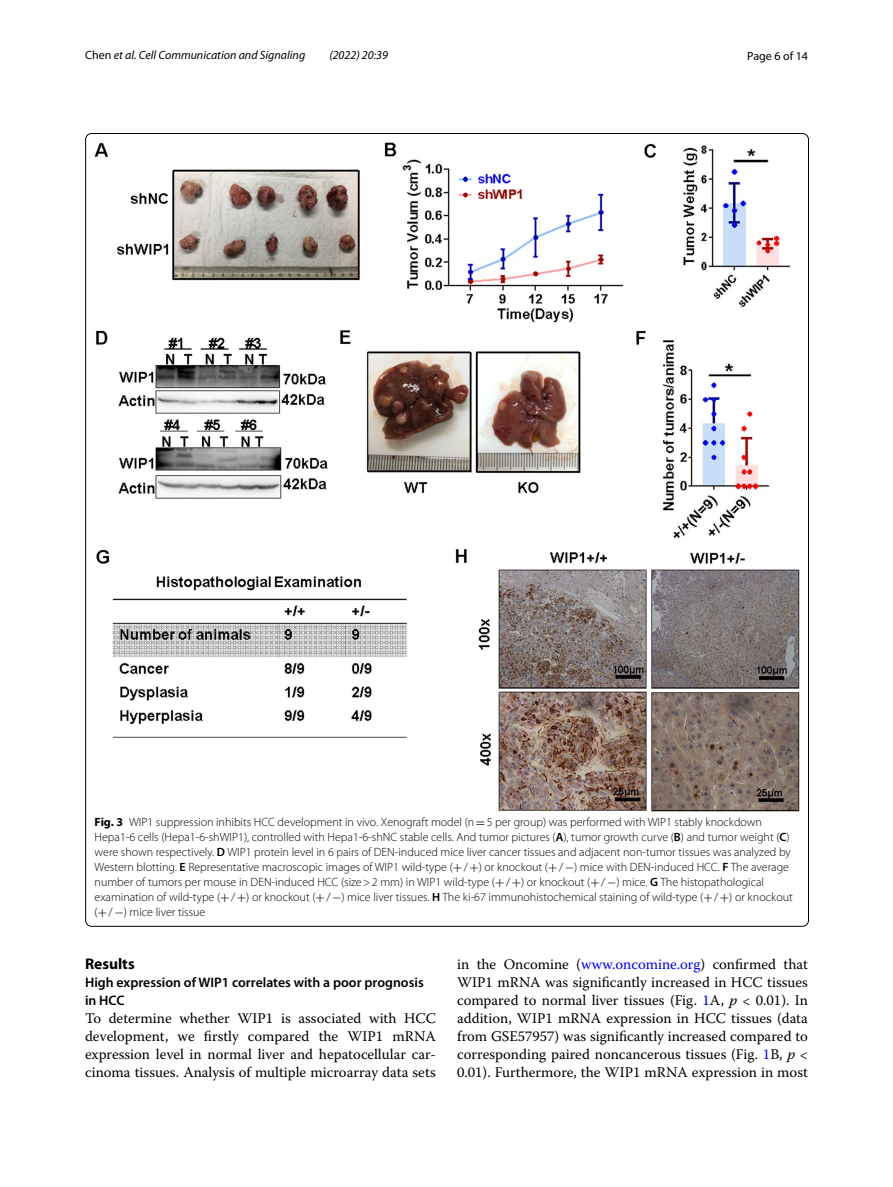
<style>
.page{position:relative;width:893px;height:1187px;background:#fff}
.page>*{position:absolute;margin:0;border:0;box-sizing:border-box;transform-origin:0 0}
.t1{font:700 15.45px "Myriad Pro";color:#000}
.t2{font:14.7px/18px "Warnock Pro";color:#000;text-align:justify}
.t3{font:600 13.8px/18px "Myriad Pro";color:#000}
.t4{font:300 12px/15px "Myriad Pro";color:#000}
.t5{font:italic 12px "Myriad Pro";color:#000}
.t6{font:12px "Myriad Pro";color:#000}
.s1{font-style:normal}
.s2{font-weight:700}
.s3{font-family:"MTSY";font-weight:400}
.s4{font-weight:600}
.s5{color:#00f}
.s6{font-style:italic}
</style>
<div class="page">
<img style="left:94px;top:142px;width:706px;height:669px">
<p class="t5" style="left:85px;top:48px;width:222px"><span class="s1">Chen</span> et al. Cell Communication and Signaling</p>
<p class="t5" style="left:329px;top:48px;width:60px">(2022) 20:39</p>
<p class="t6" style="left:747px;top:48px;width:62px">Page 6 of 14</p>
<p class="t4" style="left:95px;top:815px;width:700px"><span class="s2">Fig. 3</span> WIP1 suppression inhibits HCC development in vivo. Xenograft model (n<span class="s3">=</span>5 per group) was performed with WIP1 stably knockdown Hepa1-6 cells (Hepa1-6-shWIP1), controlled with Hepa1-6-shNC stable cells. And tumor pictures (<span class="s4">A</span>), tumor growth curve (<span class="s4">B</span>) and tumor weight (<span class="s4">C</span>) were shown respectively. <span class="s4">D</span> WIP1 protein level in 6 pairs of DEN-induced mice liver cancer tissues and adjacent non-tumor tissues was analyzed by Western blotting. <span class="s4">E</span> Representative macroscopic images of WIP1 wild-type (<span class="s3">+</span>/<span class="s3">+</span>) or knockout (<span class="s3">+</span>/<span class="s3">−</span>) mice with DEN-induced HCC. <span class="s4">F</span> The average number of tumors per mouse in DEN-induced HCC (size&gt;2 mm) in WIP1 wild-type (<span class="s3">+</span>/<span class="s3">+</span>) or knockout (<span class="s3">+</span>/<span class="s3">−</span>) mice. <span class="s4">G</span> The histopathological examination of wild-type (<span class="s3">+</span>/<span class="s3">+</span>) or knockout (<span class="s3">+</span>/<span class="s3">−</span>) mice liver tissues. <span class="s4">H</span> The ki-67 immunohistochemical staining of wild-type (<span class="s3">+</span>/<span class="s3">+</span>) or knockout (<span class="s3">+</span>/<span class="s3">−</span>) mice liver tissue</p>
<p class="t1" style="left:85px;top:953px;width:51px">Results</p>
<p class="t3" style="left:85px;top:973px;width:340px">High expression of WIP1 correlates with a poor prognosis in HCC</p>
<p class="t2" style="left:85px;top:1009px;width:352px">To determine whether WIP1 is associated with HCC development, we firstly compared the WIP1 mRNA expression level in normal liver and hepatocellular car&shy;cinoma tissues. Analysis of multiple microarray data sets</p>
<p class="t2" style="left:457px;top:954px;width:352px">in the Oncomine (<span class="s5">www.oncomine.org</span>) confirmed that WIP1 mRNA was significantly increased in HCC tissues compared to normal liver tissues (Fig. <span class="s5">1</span>A, <span class="s6">p</span> &lt; 0.01). In addition, WIP1 mRNA expression in HCC tissues (data from GSE57957) was significantly increased compared to corresponding paired noncancerous tissues (Fig. <span class="s5">1</span>B, <span class="s6">p</span> &lt; 0.01). Furthermore, the WIP1 mRNA expression in most</p>
</div>
